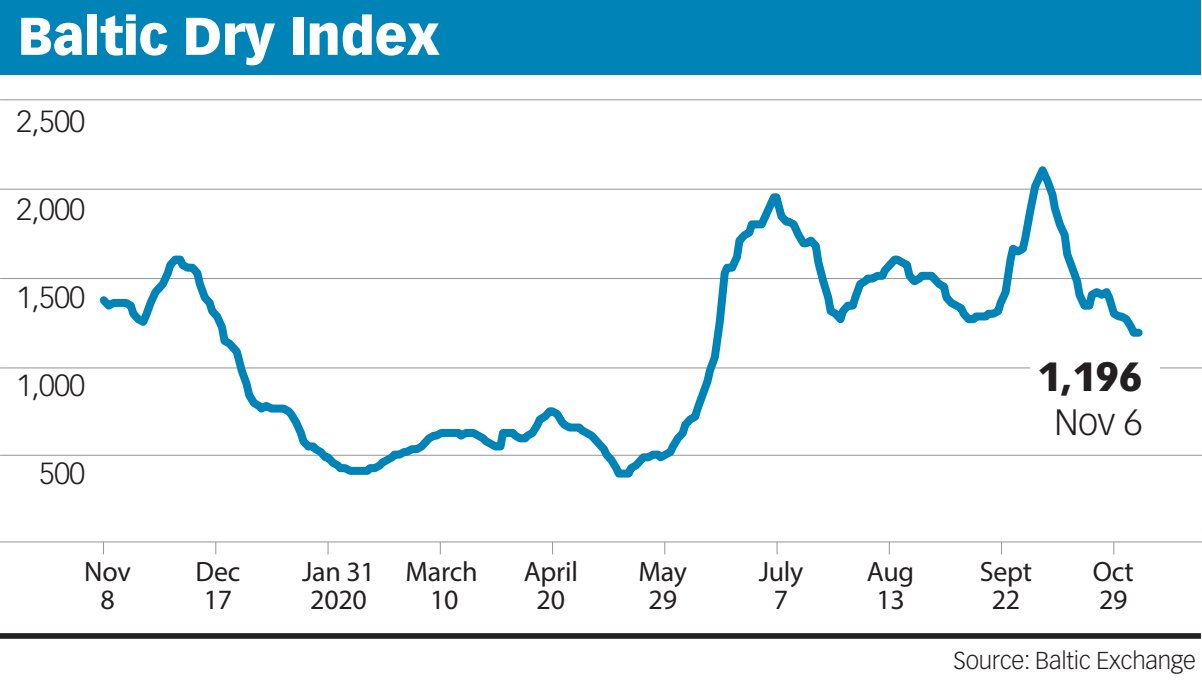
<style>
.page{position:relative;width:1202px;height:681px;background:#fff}
.page>*{position:absolute;margin:0;border:0;box-sizing:border-box;transform-origin:0 0}
.t1{font:900 52px "Vectora LH";letter-spacing:-.01em;color:#fff}
.t2{font:900 40px "Vectora LH";color:#231f20}
.t3{font:300 36px "Vectora LH";color:#231f20}
.t4{font:300 30px "Vectora LH";letter-spacing:-.01em;color:#231f20}
.t5{font:28px/28px "Myriad Pro";letter-spacing:-.01em;color:#231f20;text-align:center}
.t6{font:300 24px "Vectora LH";letter-spacing:-.01em;color:#231f20}
</style>
<div class="page">
<div style="left:0;top:0;width:1201px;height:75px;background:#0083b6"></div>
<div style="left:0;top:633px;width:1201px;height:5px;background:#231f20"></div>
<hr style="left:0;top:99px;width:1202px;height:1px;background:#939598">
<hr style="left:0;top:188px;width:1202px;height:2px;background:#939598">
<hr style="left:0;top:278px;width:1202px;height:1px;background:#939598">
<hr style="left:0;top:454px;width:1202px;height:1px;background:#939598">
<hr style="left:0;top:541px;width:1202px;height:1px;background:#939598">
<hr style="left:0;top:367px;width:1202px;height:1px;background:#939598">
<svg style="left:92px;top:166px;width:1055px;height:312px"></svg>
<svg style="left:103px;top:542px;width:1px;height:12px"></svg>
<svg style="left:215px;top:542px;width:1px;height:12px"></svg>
<svg style="left:327px;top:542px;width:2px;height:12px"></svg>
<svg style="left:440px;top:542px;width:1px;height:12px"></svg>
<svg style="left:552px;top:542px;width:1px;height:12px"></svg>
<svg style="left:664px;top:542px;width:1px;height:12px"></svg>
<svg style="left:776px;top:542px;width:2px;height:12px"></svg>
<svg style="left:889px;top:542px;width:1px;height:12px"></svg>
<svg style="left:1001px;top:542px;width:1px;height:12px"></svg>
<svg style="left:1113px;top:542px;width:1px;height:12px"></svg>
<div style="left:1030px;top:353px;width:129px;height:72px;background:#fff"></div>
<h1 class="t1" style="left:18px;top:4px;width:423px">Baltic Dry Index</h1>
<p class="t4" style="left:16px;top:104px;width:70px">2,500</p>
<p class="t4" style="left:16px;top:192px;width:70px">2,000</p>
<p class="t4" style="left:16px;top:280px;width:70px">1,500</p>
<p class="t4" style="left:16px;top:368px;width:70px">1,000</p>
<p class="t4" style="left:39px;top:456px;width:48px">500</p>
<p class="t5" style="left:84px;top:557px;width:48px">Nov<br>8</p>
<p class="t5" style="left:196px;top:557px;width:46px;text-align:left">Dec<br>17</p>
<p class="t5" style="left:302px;top:557px;width:74px;text-align:left">Jan 31<br>2020</p>
<p class="t5" style="left:524px;top:557px;width:56px">April<br>20</p>
<p class="t5" style="left:406px;top:557px;width:74px">March<br>10</p>
<h2 class="t2" style="left:1038px;top:351px;width:106px">1,196</h2>
<p class="t3" style="left:1055px;top:401px;width:89px">Nov 6</p>
<p class="t5" style="left:638px;top:557px;width:50px">May<br>29</p>
<p class="t5" style="left:759px;top:557px;width:46px">July<br>7</p>
<p class="t5" style="left:867px;top:557px;width:49px">Aug<br>13</p>
<p class="t5" style="left:980px;top:557px;width:54px">Sept<br>22</p>
<p class="t5" style="left:1093px;top:557px;width:43px;text-align:left">Oct<br>29</p>
<p class="t6" style="left:953px;top:646px;width:244px">Source: Baltic Exchange</p>
</div>
